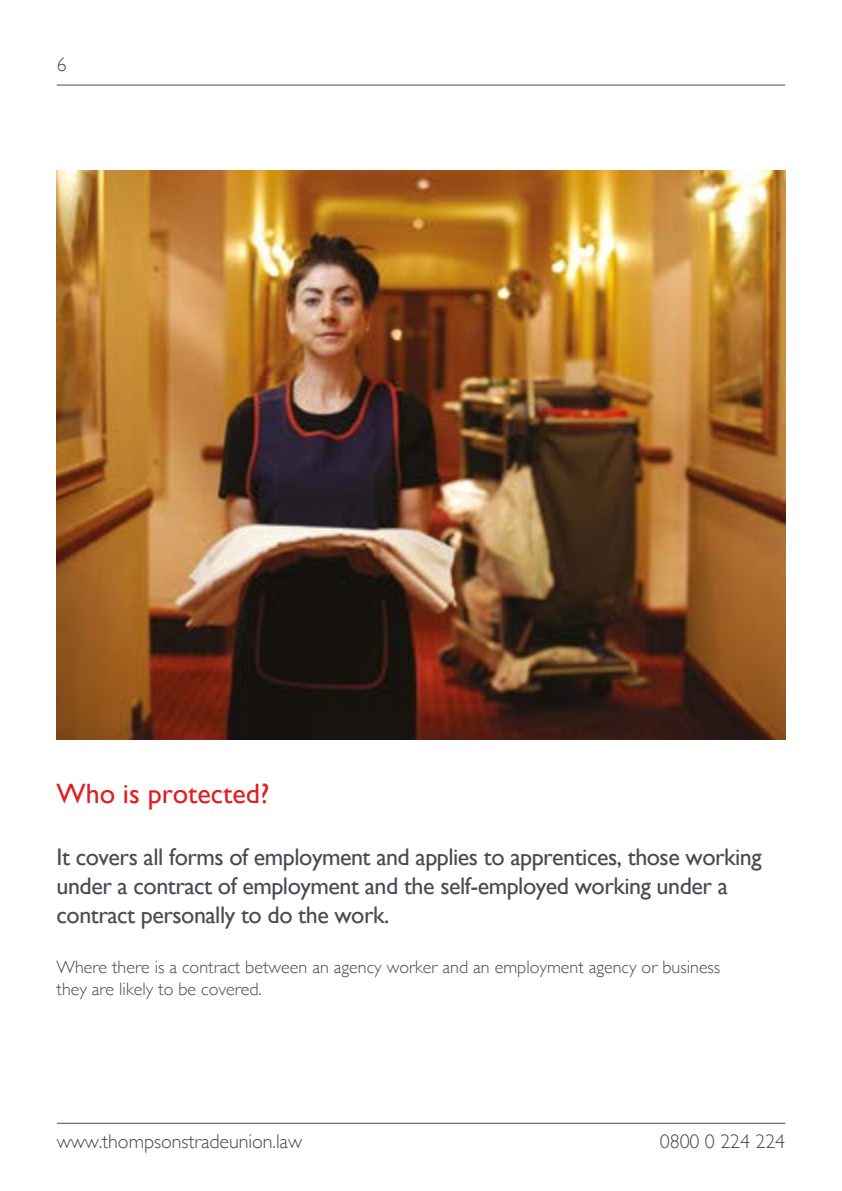
<style>
.page{position:relative;width:842px;height:1191px;background:#fff}
.page>*{position:absolute;margin:0;border:0;box-sizing:border-box;transform-origin:0 0}
.t1{font:28px "Gill Sans";color:#e11f21}
.t2{font:24px/28.8px "Gill Sans";letter-spacing:-.02em;color:#484b54}
.t3{font:300 20px "Gill Sans";letter-spacing:-.005em;color:#484b54}
.t4{font:300 18px/21.6px "Gill Sans";color:#484b54}
</style>
<div class="page">
<hr style="left:57px;top:85px;width:728px;height:1px;background:#484b54">
<hr style="left:57px;top:1123px;width:728px;height:1px;background:#484b54">
<img style="left:57px;top:170px;width:728px;height:569px">
<p class="t3" style="left:57px;top:48px;width:11px">6</p>
<p class="t1" style="left:57px;top:777px;width:214px">Who is protected?</p>
<p class="t2" style="left:57px;top:842px;width:707px">It covers all forms of employment and applies to apprentices, those working under a contract of employment and the self-employed working under a contract personally to do the work.</p>
<p class="t4" style="left:57px;top:955px;width:665px">Where there is a contract between an agency worker and an employment agency or business they are likely to be covered.</p>
<p class="t3" style="left:57px;top:1125px;width:247px">www.thompsonstradeunion.law</p>
<p class="t3" style="left:660px;top:1125px;width:127px">0800 0 224 224</p>
</div>
